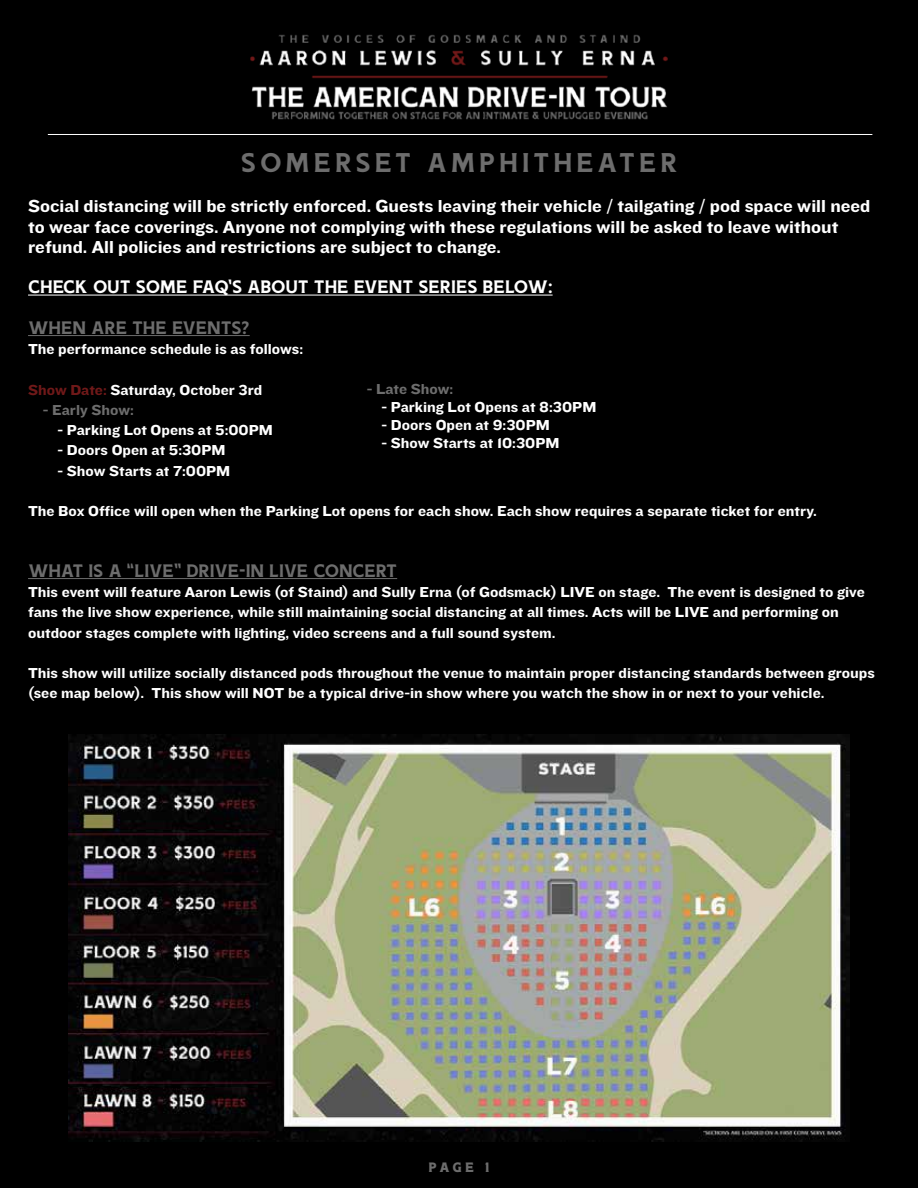
<style>
.page{position:relative;width:918px;height:1188px;background:#000}
.page>*{position:absolute;margin:0;border:0;box-sizing:border-box;transform-origin:0 0}
.t1{font:27px "Neilvard One";letter-spacing:.14em;color:#6d6d6d}
.t2{font:18px/20.2px "Knockout HTF52 Cruiserweight";color:#fff}
.t3{font:18px "Neilvard One";letter-spacing:-.02em;color:#6d6d6d}
.t4{font:18px "Neilvard One";letter-spacing:-.01em;color:#fff}
.t5{font:15px/20.2px "Knockout HTF52 Cruiserweight";color:#fff}
.t6{font:15px "Knockout HTF52 Cruiserweight";color:#6d6d6d}
.t7{font:13.5px "Neilvard Semibold One";color:#6d6d6d}
.s1{color:#701919}
</style>
<div class="page">
<hr style="left:28px;top:295px;width:525px;height:1px;background:#fff">
<hr style="left:28px;top:335px;width:222px;height:1px;background:#6d6d6d">
<hr style="left:28px;top:578px;width:369px;height:1px;background:#6d6d6d">
<img style="left:250px;top:34px;width:418px;height:86px">
<img style="left:68px;top:734px;width:782px;height:408px">
<hr style="left:48px;top:134px;width:824px;height:1px;background:#fff">
<h1 class="t1" style="left:241px;top:142px;width:439px">SOMERSET AMPHITHEATER</h1>
<p class="t2" style="left:28px;top:197px;width:844px">Social distancing will be strictly enforced. Guests leaving their vehicle / tailgating / pod space will need to wear face coverings. Anyone not complying with these regulations will be asked to leave without refund. All policies and restrictions are subject to change.</p>
<p class="t4" style="left:28px;top:274px;width:526px">CHECK OUT SOME FAQ'S ABOUT THE EVENT SERIES BELOW:</p>
<p class="t3" style="left:28px;top:314px;width:223px">WHEN ARE THE EVENTS?</p>
<p class="t5" style="left:28px;top:339px;width:277px">The performance schedule is as follows:</p>
<p class="t5" style="left:28px;top:380px;width:236px"><span class="s1">Show Date:</span> Saturday, October 3rd</p>
<p class="t6" style="left:43px;top:402px;width:93px">- Early Show:</p>
<p class="t5" style="left:57px;top:420px;width:217px">- Parking Lot Opens at 5:00PM</p>
<p class="t5" style="left:57px;top:440px;width:170px">- Doors Open at 5:30PM</p>
<p class="t5" style="left:57px;top:461px;width:174px">- Show Starts at 7:00PM</p>
<p class="t5" style="left:28px;top:501px;width:790px">The Box Office will open when the Parking Lot opens for each show. Each show requires a separate ticket for entry.</p>
<p class="t6" style="left:367px;top:381px;width:88px">- Late Show:</p>
<p class="t5" style="left:381px;top:397px;width:217px">- Parking Lot Opens at 8:30PM</p>
<p class="t5" style="left:381px;top:415px;width:170px">- Doors Open at 9:30PM</p>
<p class="t5" style="left:381px;top:433px;width:180px">- Show Starts at 10:30PM</p>
<p class="t3" style="left:28px;top:557px;width:371px">WHAT IS A “LIVE” DRIVE-IN LIVE CONCERT</p>
<p class="t5" style="left:28px;top:582px;width:838px">This event will feature Aaron Lewis (of Staind) and Sully Erna (of Godsmack) LIVE on stage. The event is designed to give fans the live show experience, while still maintaining social distancing at all times. Acts will be LIVE and performing on outdoor stages complete with lighting, video screens and a full sound system.</p>
<p class="t5" style="left:28px;top:663px;width:848px">This show will utilize socially distanced pods throughout the venue to maintain proper distancing standards between groups (see map below). This show will NOT be a typical drive-in show where you watch the show in or next to your vehicle.</p>
<p class="t7" style="left:429px;top:1158px;width:62px">page 1</p>
</div>
